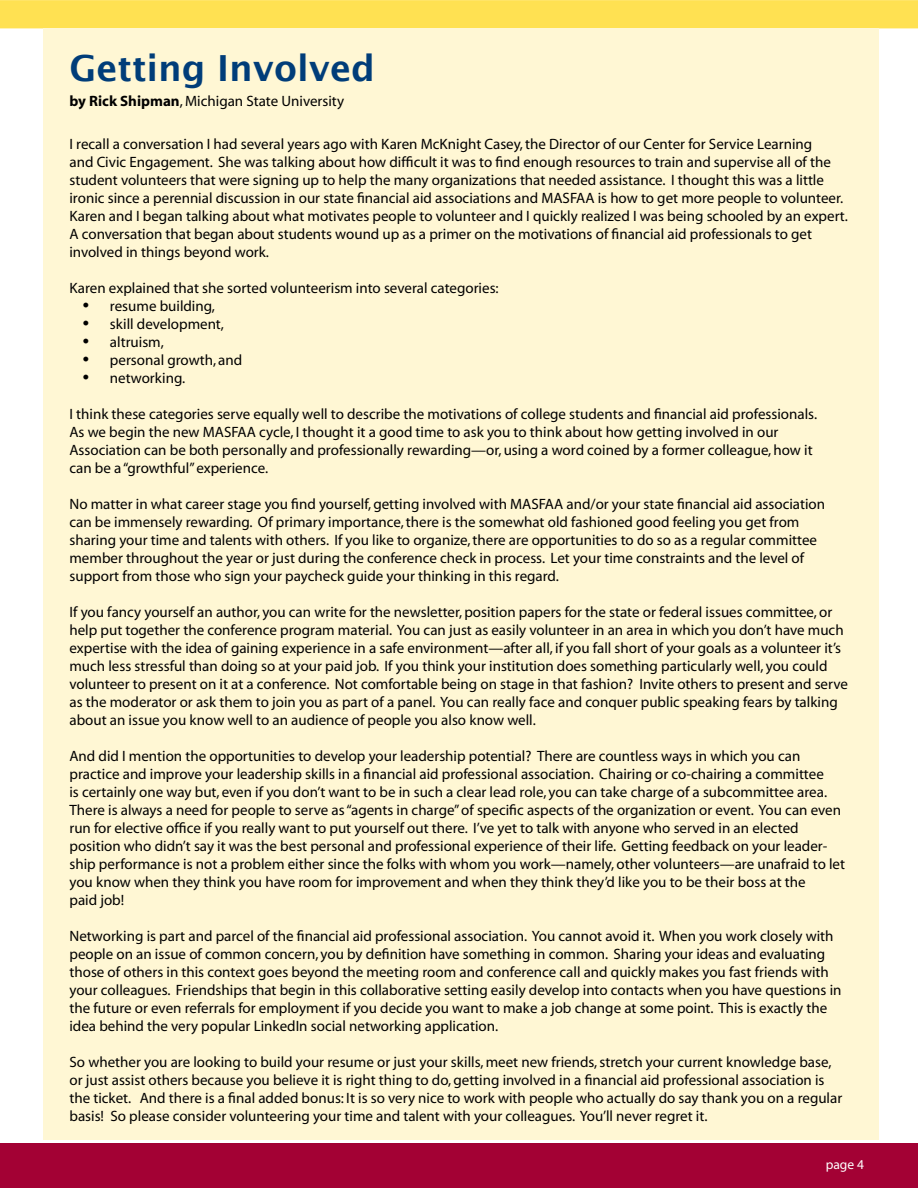
<style>
.page{position:relative;width:918px;height:1188px;background:#fff}
.page>*{position:absolute;margin:0;border:0;box-sizing:border-box;transform-origin:0 0}
.t1{font:600 36px "Lucida Sans";color:#003d79}
.t2{font:15px/18px "Myriad";color:#000}
.t3{font:13.5px "Myriad";color:#fff}
.s1{font-weight:700}
.s2{font-family:"Times";font-size:18px}
</style>
<div class="page">
<div style="left:0;top:1143px;width:918px;height:45px;background:#a30134"></div>
<div style="left:0;top:0;width:918px;height:28px;background:#ffe152"></div>
<div style="left:43px;top:29px;width:836px;height:1111px;background:#fff7d4"></div>
<h1 class="t1" style="left:69px;top:48px;width:307px">Getting Involved</h1>
<p class="t2" style="left:69px;top:93px;width:276px"><span class="s1">by Rick Shipman</span>, Michigan State University</p>
<p class="t2" style="left:69px;top:136px;width:780px">I recall a conversation I had several years ago with Karen McKnight Casey, the Director of our Center for Service Learning<br>and Civic Engagement. She was talking about how difficult it was to find enough resources to train and supervise all of the student volunteers that were signing up to help the many organizations that needed assistance. I thought this was a little ironic since a perennial discussion in our state financial aid associations and MASFAA is how to get more people to volunteer.<br>Karen and I began talking about what motivates people to volunteer and I quickly realized I was being schooled by an expert.<br>A conversation that began about students wound up as a primer on the motivations of financial aid professionals to get involved in things beyond work.</p>
<p class="t2" style="left:69px;top:280px;width:431px">Karen explained that she sorted volunteerism into several categories:</p>
<p class="t2" style="left:83px;top:298px;width:133px"><span class="s2">•</span> resume building,</p>
<p class="t2" style="left:83px;top:316px;width:142px"><span class="s2">•</span> skill development,</p>
<p class="t2" style="left:83px;top:334px;width:82px"><span class="s2">•</span> altruism,</p>
<p class="t2" style="left:83px;top:352px;width:161px"><span class="s2">•</span> personal growth, and</p>
<p class="t2" style="left:83px;top:370px;width:104px"><span class="s2">•</span> networking.</p>
<p class="t2" style="left:69px;top:406px;width:749px">I think these categories serve equally well to describe the motivations of college students and financial aid professionals.<br>As we begin the new MASFAA cycle, I thought it a good time to ask you to think about how getting involved in our Association can be both personally and professionally rewarding—or, using a word coined by a former colleague, how it can be a “growthful” experience.</p>
<p class="t2" style="left:69px;top:496px;width:757px">No matter in what career stage you find yourself, getting involved with MASFAA and/or your state financial aid association can be immensely rewarding. Of primary importance, there is the somewhat old fashioned good feeling you get from sharing your time and talents with others. If you like to organize, there are opportunities to do so as a regular committee member throughout the year or just during the conference check in process. Let your time constraints and the level of support from those who sign your paycheck guide your thinking in this regard.</p>
<p class="t2" style="left:69px;top:604px;width:780px">If you fancy yourself an author, you can write for the newsletter, position papers for the state or federal issues committee, or help put together the conference program material. You can just as easily volunteer in an area in which you don’t have much expertise with the idea of gaining experience in a safe environment—after all, if you fall short of your goals as a volunteer it’s much less stressful than doing so at your paid job. If you think your institution does something particularly well, you could volunteer to present on it at a conference. Not comfortable being on stage in that fashion? Invite others to present and serve as the moderator or ask them to join you as part of a panel. You can really face and conquer public speaking fears by talking about an issue you know well to an audience of people you also know well.</p>
<p class="t2" style="left:69px;top:748px;width:777px">And did I mention the opportunities to develop your leadership potential? There are countless ways in which you can practice and improve your leadership skills in a financial aid professional association. Chairing or co-chairing a committee<br>is certainly one way but, even if you don’t want to be in such a clear lead role, you can take charge of a subcommittee area.<br>There is always a need for people to serve as “agents in charge” of specific aspects of the organization or event. You can even run for elective office if you really want to put yourself out there. I’ve yet to talk with anyone who served in an elected position who didn’t say it was the best personal and professional experience of their life. Getting feedback on your leader&shy;ship performance is not a problem either since the folks with whom you work—namely, other volunteers—are unafraid to let you know when they think you have room for improvement and when they think they’d like you to be their boss at the<br>paid job!</p>
<p class="t2" style="left:69px;top:928px;width:774px">Networking is part and parcel of the financial aid professional association. You cannot avoid it. When you work closely with people on an issue of common concern, you by definition have something in common. Sharing your ideas and evaluating those of others in this context goes beyond the meeting room and conference call and quickly makes you fast friends with your colleagues. Friendships that begin in this collaborative setting easily develop into contacts when you have questions in the future or even referrals for employment if you decide you want to make a job change at some point. This is exactly the idea behind the very popular LinkedIn social networking application.</p>
<p class="t2" style="left:69px;top:1054px;width:774px">So whether you are looking to build your resume or just your skills, meet new friends, stretch your current knowledge base, or just assist others because you believe it is right thing to do, getting involved in a financial aid professional association is the ticket. And there is a final added bonus: It is so very nice to work with people who actually do say thank you on a regular basis! So please consider volunteering your time and talent with your colleagues. You’ll never regret it.</p>
<p class="t3" style="left:826px;top:1157px;width:40px">page 4</p>
</div>
